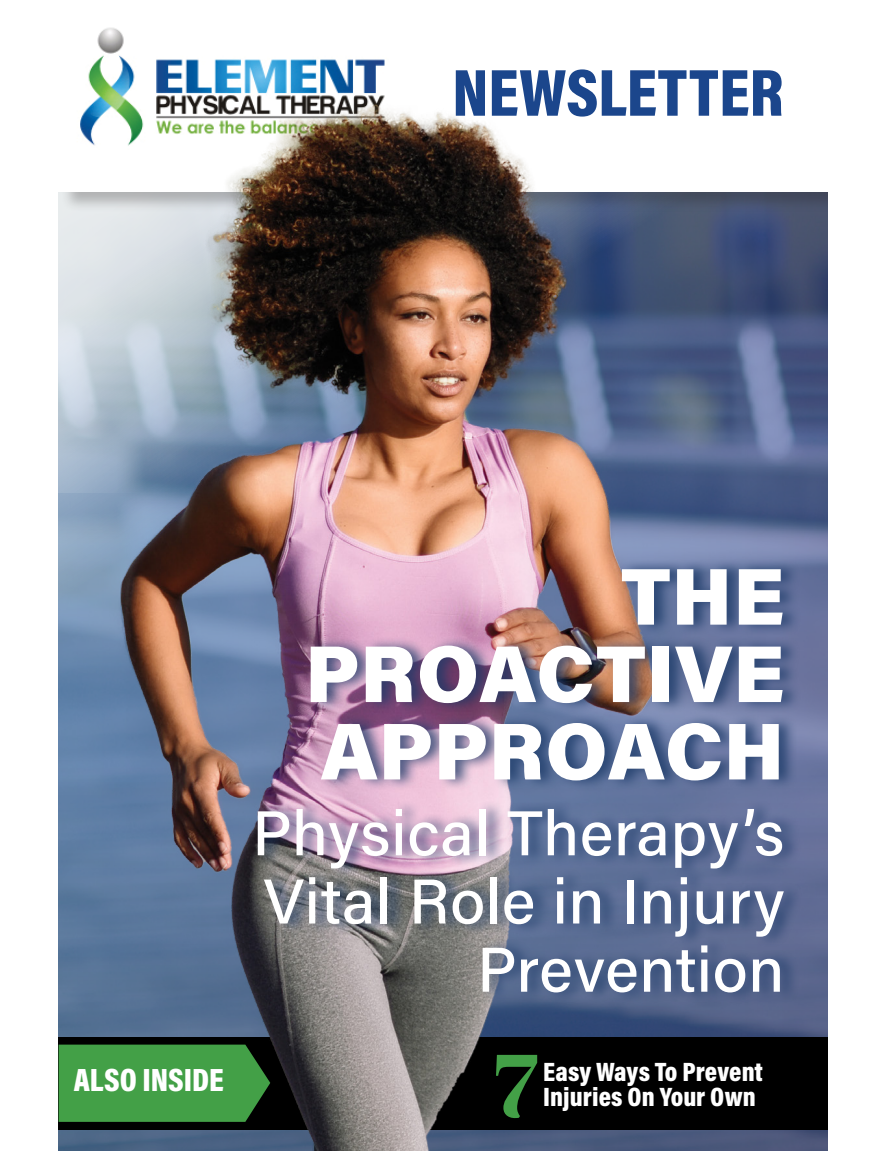
<style>
.page{position:relative;width:891px;height:1151px;background:#fff}
.page>*{position:absolute;margin:0;border:0;box-sizing:border-box;transform-origin:0 0}
.t1{font:800 89.1px "Abril Display";color:#43a047}
.t2{font:900 80.33px/77.4px "Acumin Pro";letter-spacing:.005em;color:#fff;text-align:justify}
.t3{font:900 67.27px "Acumin Pro Cond";color:#1b468c}
.t4{font:500 63.23px/68.2px "Acumin Pro";letter-spacing:.01em;color:#fff;text-align:right}
.t5{font:900 32.62px "Acumin Pro Cond";color:#fff}
.t6{font:900 26.78px "Acumin Pro Cond";letter-spacing:.005em;color:#fff}
</style>
<div class="page">
<img style="left:741px;top:213px;width:87px;height:457px">
<svg style="left:741px;top:754px;width:87px;height:396px;fill:#5a668d"></svg>
<img style="left:92px;top:27px;width:293px;height:40px">
<div style="left:59px;top:1036px;width:769px;height:93px;background:#000"></div>
<img style="left:59px;top:67px;width:682px;height:1083px">
<div style="left:255px;top:559px;width:548px;height:445px;background:#1a3967;opacity:.75"></div>
<p class="t3" style="left:452px;top:49px;width:333px">NEWSLETTER</p>
<p class="t5" style="left:74px;top:1058px;width:152px">ALSO INSIDE</p>
<p class="t2" style="left:305px;top:554px;width:481px;text-indent:316px">THE PROACTIVE APPROACH</p>
<p class="t4" style="left:252px;top:796px;width:534px">Physical Therapy’s<br>Vital Role in Injury<br>Prevention</p>
<h1 class="t1" style="left:493px;top:1023px;width:46px">7</h1>
<p class="t6" style="left:543px;top:1053px;width:221px">Easy Ways To Prevent</p>
<p class="t6" style="left:543px;top:1078px;width:214px">Injuries On Your Own</p>
</div>
